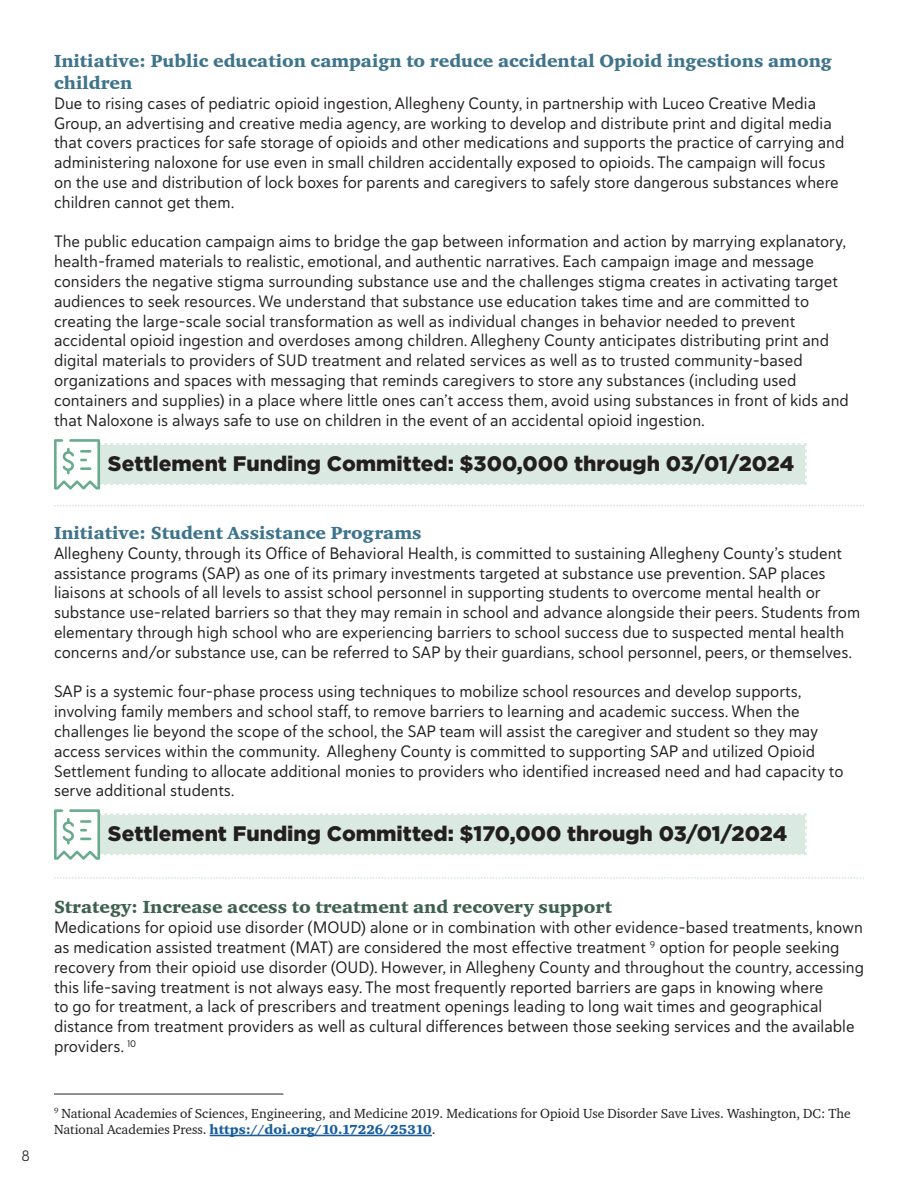
<style>
.page{position:relative;width:918px;height:1188px;background:#fff}
.page>*{position:absolute;margin:0;border:0;box-sizing:border-box;transform-origin:0 0}
.t1{font:900 21px "Gotham";color:#231f20}
.t2{font:18px/21.6px "Charter ITC Blac";color:#3e748c}
.t3{font:18px "Charter ITC Blac";color:#3f6151}
.t4{font:16.5px/19.8px "Haboro Soft Nor Reg";color:#231f20}
.t5{font:15px "Haboro Soft Nor Boo";color:#231f20}
.t6{font:13.5px/16.2px "Charter ITC";color:#231f20}
.s1{font-family:"Charter ITC Blac";color:#175d9e}
</style>
<div class="page">
<svg style="left:54px;top:439px;width:753px;height:51px"></svg>
<svg style="left:54px;top:809px;width:753px;height:51px"></svg>
<hr style="left:210px;top:1135px;width:222px;height:1px;background:#175d9e">
<hr style="left:54px;top:1094px;width:230px;height:1px;background:#231f20">
<svg style="left:54px;top:505px;width:810px;height:1px"></svg>
<svg style="left:54px;top:878px;width:810px;height:1px"></svg>
<p class="t5" style="left:22px;top:1146px;width:10px">8</p>
<p class="t2" style="left:54px;top:50px;width:779px">Initiative: Public education campaign to reduce accidental Opioid ingestions among children</p>
<p class="t4" style="left:54px;top:93px;width:792px">Due to rising cases of pediatric opioid ingestion, Allegheny County, in partnership with Luceo Creative Media Group, an advertising and creative media agency, are working to develop and distribute print and digital media that covers practices for safe storage of opioids and other medications and supports the practice of carrying and administering naloxone for use even in small children accidentally exposed to opioids. The campaign will focus on the use and distribution of lock boxes for parents and caregivers to safely store dangerous substances where children cannot get them.</p>
<p class="t4" style="left:54px;top:232px;width:796px">The public education campaign aims to bridge the gap between information and action by marrying explanatory, health-framed materials to realistic, emotional, and authentic narratives. Each campaign image and message considers the negative stigma surrounding substance use and the challenges stigma creates in activating target audiences to seek resources. We understand that substance use education takes time and are committed to creating the large-scale social transformation as well as individual changes in behavior needed to prevent accidental opioid ingestion and overdoses among children. Allegheny County anticipates distributing print and digital materials to providers of SUD treatment and related services as well as to trusted community-based organizations and spaces with messaging that reminds caregivers to store any substances (including used containers and supplies) in a place where little ones can’t access them, avoid using substances in front of kids and that Naloxone is always safe to use on children in the event of an accidental opioid ingestion.</p>
<p class="t1" style="left:108px;top:449px;width:688px">Settlement Funding Committed: $300,000 through 03/01/2024</p>
<p class="t2" style="left:54px;top:522px;width:369px">Initiative: Student Assistance Programs</p>
<p class="t4" style="left:54px;top:543px;width:808px">Allegheny County, through its Office of Behavioral Health, is committed to sustaining Allegheny County’s student assistance programs (SAP) as one of its primary investments targeted at substance use prevention. SAP places liaisons at schools of all levels to assist school personnel in supporting students to overcome mental health or substance use-related barriers so that they may remain in school and advance alongside their peers. Students from elementary through high school who are experiencing barriers to school success due to suspected mental health concerns and/or substance use, can be referred to SAP by their guardians, school personnel, peers, or themselves.</p>
<p class="t4" style="left:54px;top:682px;width:791px">SAP is a systemic four-phase process using techniques to mobilize school resources and develop supports, involving family members and school staff, to remove barriers to learning and academic success. When the challenges lie beyond the scope of the school, the SAP team will assist the caregiver and student so they may access services within the community. Allegheny County is committed to supporting SAP and utilized Opioid Settlement funding to allocate additional monies to providers who identified increased need and had capacity to serve additional students.</p>
<p class="t1" style="left:108px;top:820px;width:681px">Settlement Funding Committed: $170,000 through 03/01/2024</p>
<p class="t3" style="left:54px;top:896px;width:560px">Strategy: Increase access to treatment and recovery support</p>
<p class="t4" style="left:54px;top:917px;width:812px">Medications for opioid use disorder (MOUD) alone or in combination with other evidence-based treatments, known as medication assisted treatment (MAT) are considered the most effective treatment <sup>9</sup> option for people seeking recovery from their opioid use disorder (OUD). However, in Allegheny County and throughout the country, accessing this life-saving treatment is not always easy. The most frequently reported barriers are gaps in knowing where<br>to go for treatment, a lack of prescribers and treatment openings leading to long wait times and geographical distance from treatment providers as well as cultural differences between those seeking services and the available providers. <sup>10</sup></p>
<p class="t6" style="left:54px;top:1105px;width:798px"><sup>9</sup> National Academies of Sciences, Engineering, and Medicine 2019. Medications for Opioid Use Disorder Save Lives. Washington, DC: The<br>National Academies Press. <span class="s1">https://doi.org/10.17226/25310</span>.</p>
</div>
